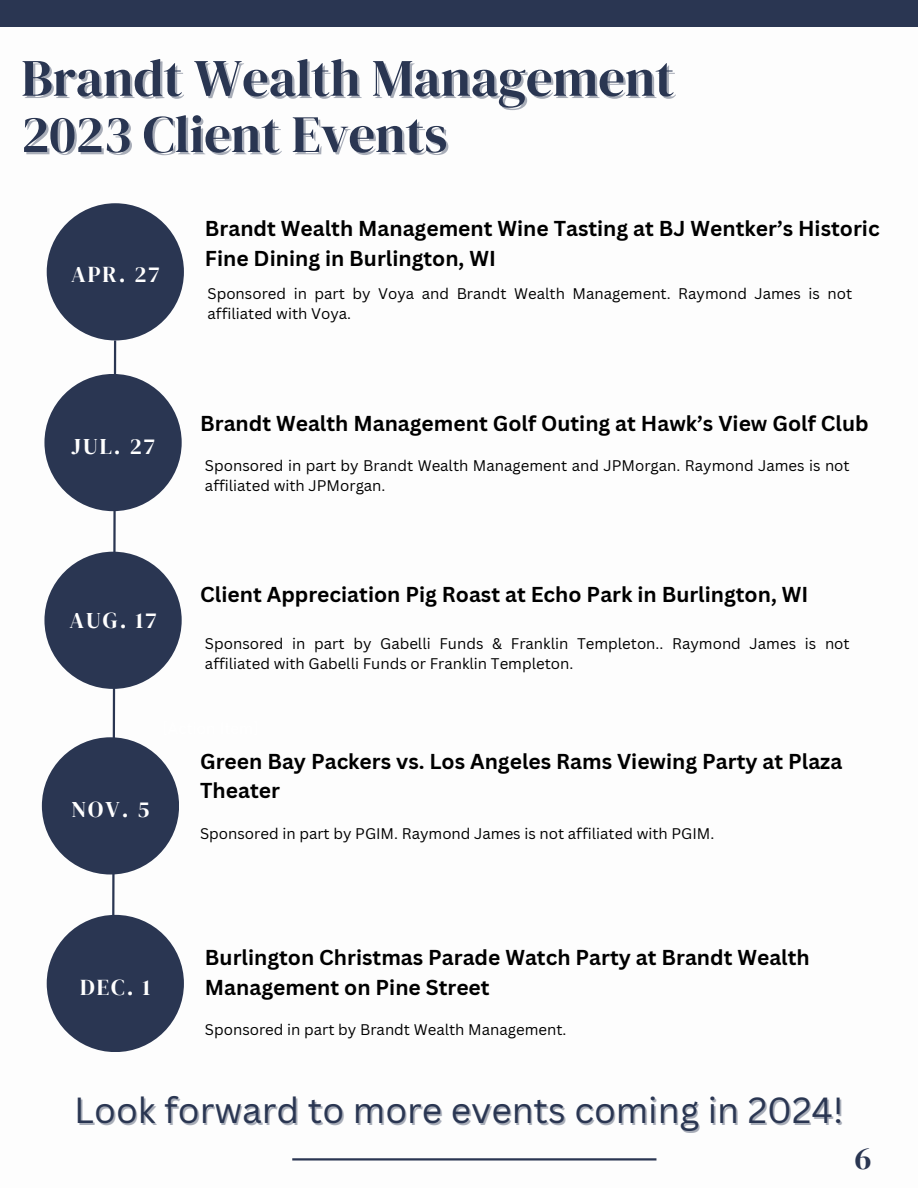
<style>
.page{position:relative;width:918px;height:1188px;background:#fff}
.page>*{position:absolute;margin:0;border:0;box-sizing:border-box;transform-origin:0 0}
.t1{font:52.5px "DM Serif Display";color:#2a3652}
.t2{font:35.4px "Canva Sans";color:#2a3652}
.t3{font:32.25px "DM Serif Display";color:#2a3652}
.t4{font:22.5px "DM Serif Display";letter-spacing:.09em;color:#fff}
.t5{font:700 21px/29.2px "Canva Sans";color:#000}
.t6{font:15px/20.2px "Canva Sans";color:#000}
</style>
<div class="page">
<hr style="left:292px;top:1158px;width:364px;height:3px;background:#2a3652">
<div style="left:0;top:0;width:901px;height:27px;background:#2a3652"></div>
<svg style="left:111px;top:340px;width:6px;height:575px"></svg>
<div style="left:47px;top:203px;width:137px;height:137px;background:#2a3652;border-radius:50%"></div>
<div style="left:44px;top:374px;width:138px;height:137px;background:#2a3652;border-radius:50%"></div>
<div style="left:44px;top:552px;width:138px;height:137px;background:#2a3652;border-radius:50%"></div>
<div style="left:42px;top:737px;width:137px;height:138px;background:#2a3652;border-radius:50%"></div>
<div style="left:47px;top:915px;width:137px;height:137px;background:#2a3652;border-radius:50%"></div>
<p class="t1" style="left:21px;top:41px;width:654px">Brandt Wealth Management</p>
<p class="t1" style="left:21px;top:98px;width:427px">2023 Client Events</p>
<p class="t4" style="left:71px;top:259px;width:90px">APR. 27</p>
<p class="t4" style="left:71px;top:431px;width:85px">JUL. 27</p>
<p class="t4" style="left:70px;top:605px;width:88px">AUG. 17</p>
<p class="t4" style="left:72px;top:794px;width:79px">NOV. 5</p>
<p class="t5" style="left:205px;top:214px;width:676px">Brandt Wealth Management Wine Tasting at BJ Wentker’s Historic<br>Fine Dining in Burlington, WI</p>
<p class="t6" style="left:208px;top:283px;width:646px">Sponsored in part by Voya and Brandt Wealth Management. Raymond James is not affiliated with Voya.</p>
<p class="t5" style="left:200px;top:408px;width:670px">Brandt Wealth Management Golf Outing at Hawk’s View Golf Club</p>
<p class="t6" style="left:205px;top:455px;width:646px">Sponsored in part by Brandt Wealth Management and JPMorgan. Raymond James is not affiliated with JPMorgan.</p>
<p class="t5" style="left:200px;top:579px;width:610px">Client Appreciation Pig Roast at Echo Park in Burlington, WI</p>
<p class="t6" style="left:205px;top:633px;width:646px">Sponsored in part by Gabelli Funds &amp; Franklin Templeton.. Raymond James is not affiliated with Gabelli Funds or Franklin Templeton.</p>
<p class="t5" style="left:200px;top:746px;width:644px">Green Bay Packers vs. Los Angeles Rams Viewing Party at Plaza<br>Theater</p>
<p class="t6" style="left:200px;top:823px;width:516px">Sponsored in part by PGIM. Raymond James is not affiliated with PGIM.</p>
<p class="t4" style="left:80px;top:972px;width:72px">DEC. 1</p>
<p class="t5" style="left:205px;top:943px;width:606px">Burlington Christmas Parade Watch Party at Brandt Wealth<br>Management on Pine Street</p>
<p class="t6" style="left:205px;top:1019px;width:363px">Sponsored in part by Brandt Wealth Management.</p>
<p class="t2" style="left:74px;top:1086px;width:771px">Look forward to more events coming in 2024!</p>
<p class="t3" style="left:854px;top:1136px;width:19px">6</p>
</div>
